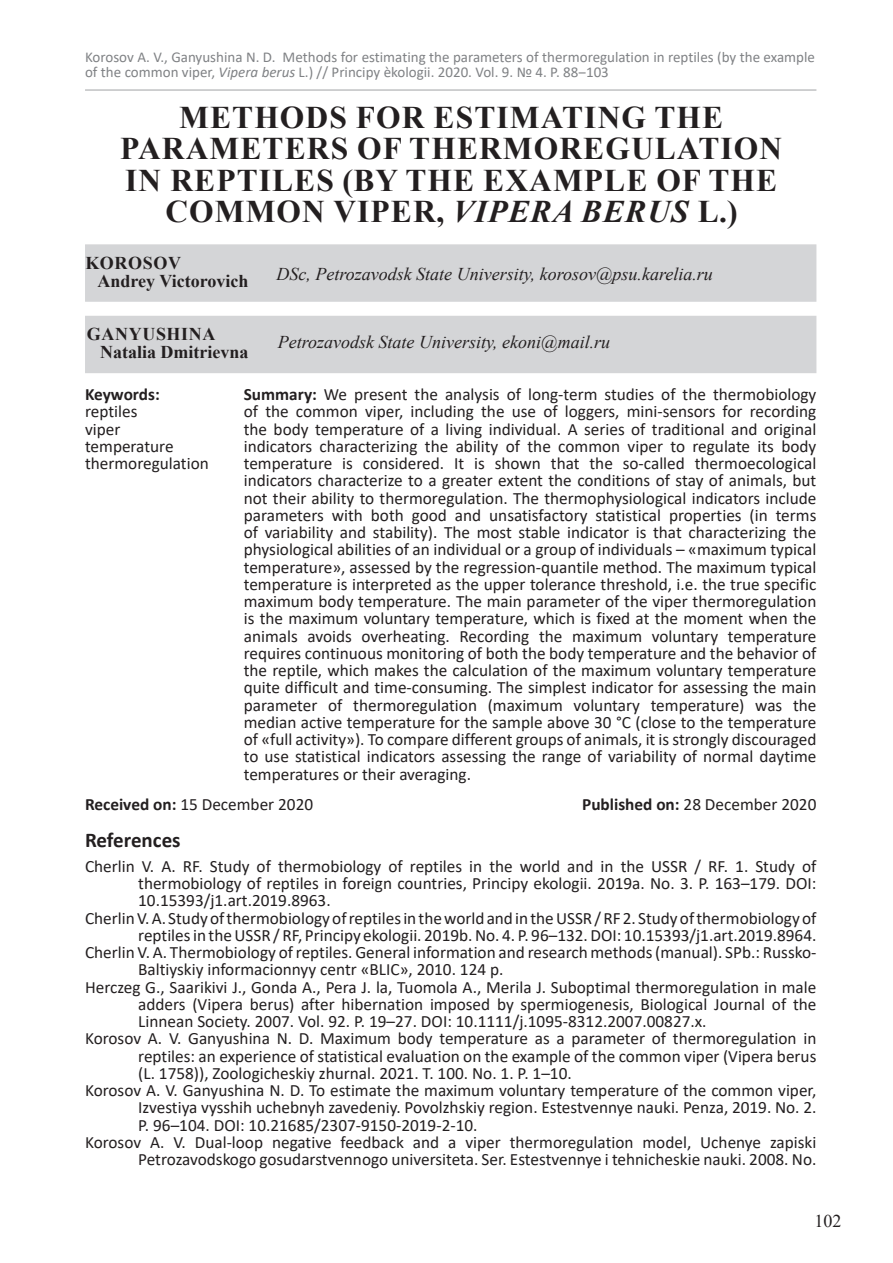
<style>
.page{position:relative;width:893px;height:1263px;background:#fff}
.page>*{position:absolute;margin:0;border:0;box-sizing:border-box;transform-origin:0 0}
.heading_1{font:700 31.5px/31.5px "Times New Roman";letter-spacing:.035em;color:#231f20;text-align:center}
.heading_3{font:700 21px "Calibri";color:#231f20}
.t1{font:italic 18px "Times New Roman";color:#231f20}
.t2{font:700 18px/18px "Times New Roman";color:#231f20}
.t3{font:18px "Times New Roman";color:#231f20}
.Normal__Web{font:17.25px/17.2px "Calibri";color:#231f20;text-align:justify}
.heading_3-2{font:17.25px "Calibri";color:#231f20}
.t4{font:700 17.25px "Calibri";letter-spacing:-.01em;color:#231f20}
.t5{font:15px/15px "Calibri";color:#808285}
.s1{font-style:italic}
.s2{font-weight:700}
</style>
<div class="page">
<hr style="left:85px;top:89px;width:731px;height:2px;background:#808285">
<div style="left:85px;top:244px;width:731px;height:58px;background:#d4d5d7;border:2px solid #d4d5d7"></div>
<div style="left:85px;top:316px;width:731px;height:57px;background:#d4d5d7"></div>
<p class="t5" style="left:85px;top:49px;width:731px">Korosov A. V., Ganyushina N. D. Methods for estimating the parameters of thermoregulation in reptiles (by the example of the common viper, <span class="s1">Vipera berus</span> L.) // Principy èkologii. 2020. Vol. 9. № 4. P. 88‒103</p>
<p class="heading_1" style="left:120px;top:100px;width:664px">METHODS FOR ESTIMATING THE<br>PARAMETERS OF THERMOREGULATION<br>IN REPTILES (BY THE EXAMPLE OF THE<br>COMMON VIPER, <span class="s1">VIPERA BERUS</span> L.)</p>
<p class="t2" style="left:98px;top:254px;width:152px;text-indent:-12px">KOROSOV<br>Andrey Victorovich</p>
<p class="t1" style="left:276px;top:262px;width:438px">DSc, Petrozavodsk State University, korosov@psu.karelia.ru</p>
<p class="t2" style="left:100px;top:324px;width:150px;text-indent:-13px">GANYUSHINA<br>Natalia Dmitrievna</p>
<p class="t1" style="left:278px;top:330px;width:334px">Petrozavodsk State University, ekoni@mail.ru</p>
<p class="t4" style="left:85px;top:382px;width:76px">Keywords:</p>
<p class="Normal__Web" style="left:85px;top:403px;width:125px;text-align:left">reptiles<br>viper temperature thermoregulation</p>
<p class="Normal__Web" style="left:244px;top:385px;width:574px"><span class="s2">Summary:</span> We present the analysis of long-term studies of the thermobiology of the common viper, including the use of loggers, mini-sensors for recording the body temperature of a living individual. A series of traditional and original indicators characterizing the ability of the common viper to regulate its body temperature is considered. It is shown that the so-called thermoecological indicators characterize to a greater extent the conditions of stay of animals, but not their ability to thermoregulation. The thermophysiological indicators include parameters with both good and unsatisfactory statistical properties (in terms of variability and stability). The most stable indicator is that characterizing the physiological abilities of an individual or a group of individuals – «maximum typical temperature», assessed by the regression-quantile method. The maximum typical temperature is interpreted as the upper tolerance threshold, i.e. the true specific maximum body temperature. The main parameter of the viper thermoregulation is the maximum voluntary temperature, which is fixed at the moment when the animals avoids overheating. Recording the maximum voluntary temperature requires continuous monitoring of both the body temperature and the behavior of the reptile, which makes the calculation of the maximum voluntary temperature quite difficult and time-consuming. The simplest indicator for assessing the main parameter of thermoregulation (maximum voluntary temperature) was the median active temperature for the sample above 30 °C (close to the temperature of «full activity»). To compare different groups of animals, it is strongly discouraged to use statistical indicators assessing the range of variability of normal daytime temperatures or their averaging.</p>
<p class="heading_3-2" style="left:85px;top:792px;width:230px"><span class="s2">Received on:</span> 15 December 2020</p>
<p class="heading_3-2" style="left:582px;top:792px;width:236px"><span class="s2">Published on:</span> 28 December 2020</p>
<p class="heading_3" style="left:85px;top:825px;width:97px">References</p>
<p class="Normal__Web" style="left:138px;top:857px;width:680px;text-indent:-53px">Cherlin V. A. RF. Study of thermobiology of reptiles in the world and in the USSR / RF. 1. Study of thermobiology of reptiles in foreign countries, Principy ekologii. 2019a. No. 3. P. 163–179. DOI:<br>10.15393/j1.art.2019.8963.</p>
<p class="Normal__Web" style="left:85px;top:909px;width:733px;text-align:right">Cherlin V. A. Study of thermobiology of reptiles in the world and in the USSR / RF 2. Study of thermobiology of reptiles in the USSR / RF, Principy ekologii. 2019b. No. 4. P. 96–132. DOI: 10.15393/j1.art.2019.8964.</p>
<p class="Normal__Web" style="left:138px;top:943px;width:680px;text-indent:-53px">Cherlin V. A. Thermobiology of reptiles. General information and research methods (manual). SPb.: Russko-<br>Baltiyskiy informacionnyy centr «BLIC», 2010. 124 p.</p>
<p class="Normal__Web" style="left:138px;top:978px;width:680px;text-indent:-53px">Herczeg G., Saarikivi J., Gonda A., Pera J. la, Tuomola A., Merila J. Suboptimal thermoregulation in male adders (Vipera berus) after hibernation imposed by spermiogenesis, Biological Journal of the Linnean Society. 2007. Vol. 92. P. 19–27. DOI: 10.1111/j.1095-8312.2007.00827.x.</p>
<p class="Normal__Web" style="left:138px;top:1029px;width:680px;text-indent:-53px">Korosov A. V. Ganyushina N. D. Maximum body temperature as a parameter of thermoregulation in reptiles: an experience of statistical evaluation on the example of the common viper (Vipera berus (L. 1758)), Zoologicheskiy zhurnal. 2021. T. 100. No. 1. P. 1–10.</p>
<p class="Normal__Web" style="left:138px;top:1081px;width:680px;text-indent:-53px">Korosov A. V. Ganyushina N. D. To estimate the maximum voluntary temperature of the common viper, Izvestiya vysshih uchebnyh zavedeniy. Povolzhskiy region. Estestvennye nauki. Penza, 2019. No. 2.<br>P. 96–104. DOI: 10.21685/2307-9150-2019-2-10.</p>
<p class="Normal__Web" style="left:85px;top:1133px;width:733px;text-align:right">Korosov A. V. Dual-loop negative feedback and a viper thermoregulation model, Uchenye zapiski<br>Petrozavodskogo gosudarstvennogo universiteta. Ser. Estestvennye i tehnicheskie nauki. 2008. No.</p>
<p class="t3" style="left:815px;top:1208px;width:28px">102</p>
</div>
